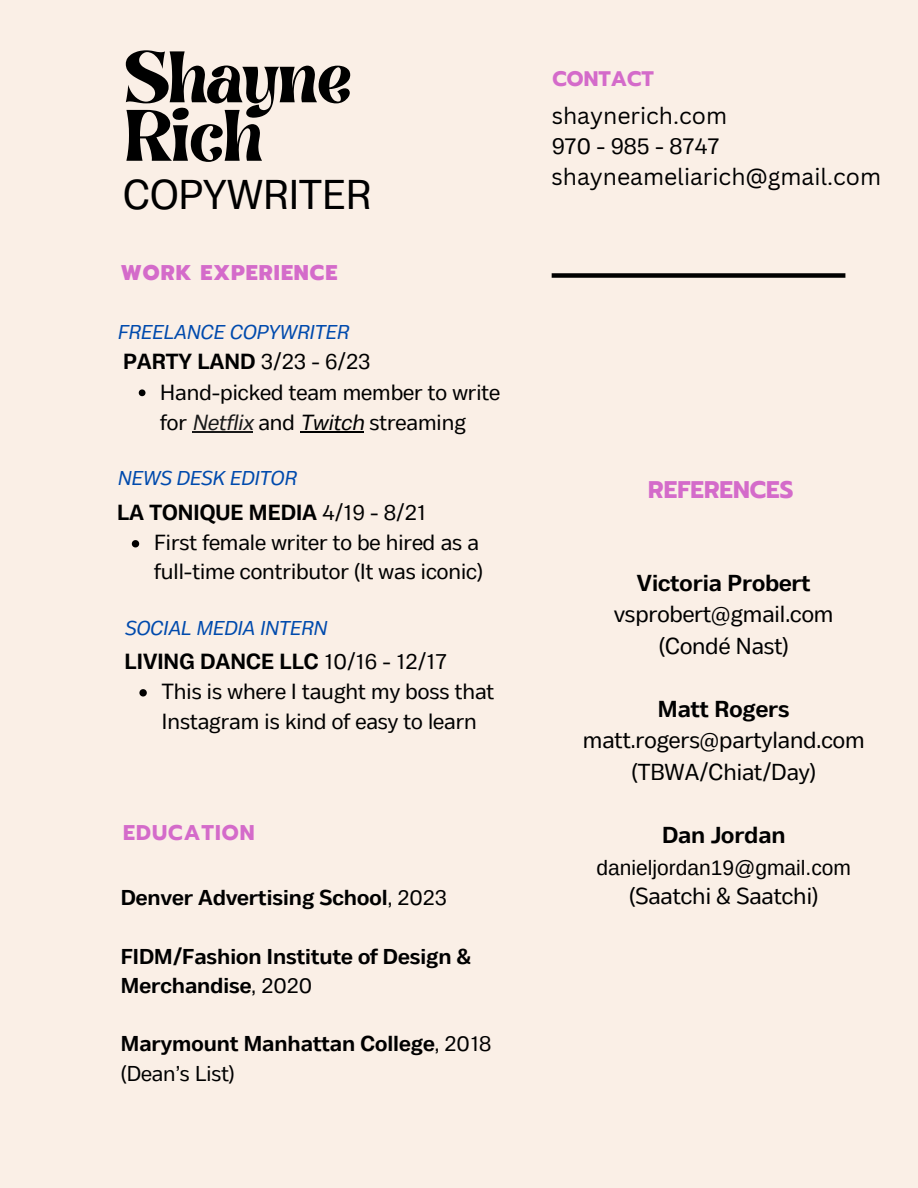
<style>
.page{position:relative;width:918px;height:1188px;background:#faefe6}
.page>*{position:absolute;margin:0;border:0;box-sizing:border-box;transform-origin:0 0}
.t1{font:58.5px/58.5px "Brasika Display";letter-spacing:-.01em;color:#000}
.t2{font:41.55px "Body Text";color:#000}
.t3{font:700 24px "Prompt";color:#d46bca}
.t4{font:23.1px/31.5px "Body Text";color:#000;text-align:center}
.t5{font:700 23.1px "Body Text";color:#000}
.t6{font:22.95px "Canva Sans";color:#000}
.t7{font:22.95px "Body Text";color:#000}
.t8{font:21.9px/29.5px "Body Text";color:#000}
.t9{font:700 21.9px "Body Text";color:#000}
.t10{font:700 21.45px/29.2px "Body Text";color:#000}
.t11{font:21.45px "Body Text";color:#000}
.t12{font:800 21.3px "Prompt";letter-spacing:.05em;color:#d46bca}
.t13{font:700 21.3px "Prompt";letter-spacing:.05em;color:#d46bca}
.t14{font:21px "Arimo";color:#000}
.t15{font:700 21px "Prompt";color:#d46bca}
.t16{font:italic 19.95px "Body Text";color:#004aad}
.s1{font-weight:400}
.s2{font-style:italic;color:#191919}
.s3{font-style:italic}
.s4{font-weight:700}
</style>
<div class="page">
<svg style="left:139px;top:389px;width:7px;height:7px"></svg>
<hr style="left:192px;top:431px;width:61px;height:1px;background:#191919">
<hr style="left:300px;top:431px;width:64px;height:1px;background:#000">
<svg style="left:132px;top:540px;width:7px;height:7px"></svg>
<svg style="left:139px;top:689px;width:8px;height:8px"></svg>
<div style="left:552px;top:273px;width:293px;height:5px;background:#000"></div>
<h1 class="t1" style="left:125px;top:51px;width:228px">Shayne<br>Rich</h1>
<p class="t2" style="left:123px;top:170px;width:250px">COPYWRITER</p>
<p class="t12" style="left:121px;top:257px;width:218px">WORK EXPERIENCE</p>
<h4 class="t16" style="left:117px;top:321px;width:233px">FREELANCE COPYWRITER</h4>
<h6 class="t9" style="left:123px;top:349px;width:249px">PARTY LAND <span class="s1">3/23 - 6/23</span></h6>
<p class="t8" style="left:160px;top:379px;width:341px;line-height:30.3px">Hand-picked team member to write for <span class="s2">Netflix</span> and <span class="s3">Twitch</span> streaming</p>
<h5 class="t16" style="left:117px;top:466px;width:180px">NEWS DESK EDITOR</h5>
<h5 class="t9" style="left:117px;top:500px;width:311px">LA TONIQUE MEDIA <span class="s1">4/19 - 8/21</span></h5>
<h3 class="t8" style="left:154px;top:529px;width:330px">First female writer to be hired as a full-time contributor (It was iconic)</h3>
<p class="t16" style="left:125px;top:617px;width:203px">SOCIAL MEDIA INTERN</p>
<p class="t9" style="left:125px;top:649px;width:324px">LIVING DANCE LLC <span class="s1">10/16 - 12/17</span></p>
<h5 class="t8" style="left:162px;top:678px;width:334px">This is where I taught my boss that<br>Instagram is kind of easy to learn</h5>
<h4 class="t13" style="left:123px;top:817px;width:133px">EDUCATION</h4>
<p class="t10" style="left:121px;top:885px;width:328px">Denver Advertising School<span class="s1">, 2023</span></p>
<p class="t10" style="left:121px;top:943px;width:352px">FIDM/Fashion Institute of Design &amp;<br>Merchandise<span class="s1">, 2020</span></p>
<h4 class="t10" style="left:121px;top:1031px;width:372px">Marymount Manhattan College<span class="s1">, 2018</span></h4>
<p class="t11" style="left:121px;top:1061px;width:115px">(Dean’s List)</p>
<p class="t15" style="left:553px;top:63px;width:103px">CONTACT</p>
<p class="t6" style="left:552px;top:99px;width:177px">shaynerich.com</p>
<h2 class="t7" style="left:552px;top:133px;width:170px">970 - 985 - 8747</h2>
<h5 class="t6" style="left:551px;top:160px;width:331px">shayneameliarich@gmail.com</h5>
<p class="t3" style="left:648px;top:472px;width:147px">REFERENCES</p>
<h6 class="t4" style="left:614px;top:569px;width:221px"><span class="s4">Victoria Probert </span>vsprobert@gmail.com (Condé Nast)</h6>
<p class="t4" style="left:583px;top:695px;width:283px"><span class="s4">Matt Rogers </span>matt.rogers@partyland.com</p>
<p class="t4" style="left:631px;top:758px;width:186px">(TBWA/Chiat/Day)</p>
<p class="t5" style="left:662px;top:821px;width:125px">Dan Jordan</p>
<p class="t14" style="left:596px;top:856px;width:256px">danieljordan19@gmail.com</p>
<h6 class="t4" style="left:629px;top:882px;width:191px">(Saatchi &amp; Saatchi)</h6>
</div>
